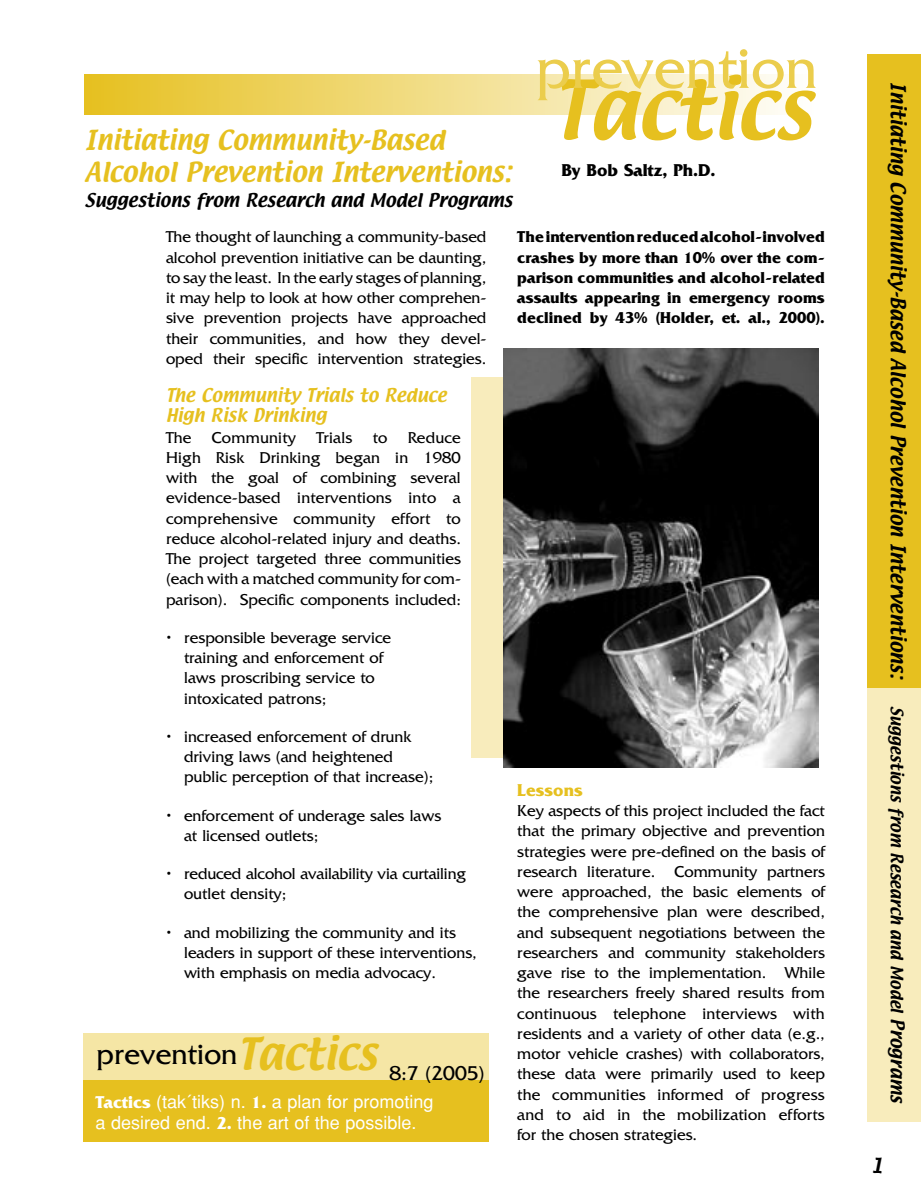
<style>
.page{position:relative;width:921px;height:1188px;background:#fff}
.page>*{position:absolute;margin:0;border:0;box-sizing:border-box;transform-origin:0 0}
.t1{font:72px "Textile";color:#e6c01f}
.t2{font:60px "Friz Quadrata";color:#ebcd4c}
.t3{font:38.7px "Textile";color:#e6c01f}
.t4{font:30px "Friz Quadrata";color:#000}
.t5{font:24px "Textile";color:#e6c01f}
.t6{font:21px "Friz Quadrata";color:#000}
.t7{font:18px "Helvetica";color:#fff}
.t8{font:18px "Textile";color:#000}
.t9{font:700 18px "Friz Quadrata";color:#000}
.t10{font:700 18px "Friz Quadrata";color:#e6c01f}
.t11{font:16.5px/20.2px "Friz Quadrata";color:#000}
.t12{font:700 16.5px/20.2px "Friz Quadrata";color:#000;text-align:justify}
.t13{font:16.5px/20.2px "Textile";color:#e6c01f}
.t14{font:16.5px "Textile";color:#000}
.t15{font:15px "Textile";color:#000}
.s1{font-family:"Friz Quadrata";font-weight:700}
.s2{font-size:16.5px}
</style>
<div class="page">
<div style="left:866px;top:256px;width:54px;height:865px;background:#f8ecbc"></div>
<div style="left:83px;top:1074px;width:405px;height:68px;background:#e6c01f"></div>
<div style="left:84px;top:74px;width:729px;height:41px;background:linear-gradient(to right,#e6c01f,#fffefd)"></div>
<div style="left:83px;top:1033px;width:405px;height:47px;background:#f5e6a5"></div>
<div style="left:866px;top:54px;width:54px;height:634px;background:#e6c01f"></div>
<div style="left:471px;top:377px;width:345px;height:381px;background:#f8ecbc"></div>
<img style="left:503px;top:349px;width:315px;height:418px">
<p class="t2" style="left:536px;top:35px;width:283px">prevention</p>
<p class="t1" style="left:552px;top:59px;width:261px">Tactics</p>
<p class="t5" style="left:85px;top:124px;width:361px">Initiating Community-Based</p>
<p class="t5" style="left:85px;top:155px;width:427px">Alcohol Prevention Interventions:</p>
<p class="t14" style="left:85px;top:189px;width:429px">Suggestions from Research and Model Programs</p>
<p class="t11" style="left:166px;top:227px;width:322px;text-align:justify">The thought of launching a community-based alcohol prevention initiative can be daunting, to say the least. In the early stages of planning, it may help to look at how other comprehen&shy;sive prevention projects have approached their communities, and how they devel&shy;oped their specific intervention strategies.</p>
<p class="t13" style="left:166px;top:386px;width:282px">The Community Trials to Reduce<br>High Risk Drinking</p>
<p class="t11" style="left:166px;top:427px;width:296px;text-align:justify">The Community Trials to Reduce High Risk Drinking began in 1980 with the goal of combining several evidence-based interventions into a comprehensive community effort to reduce alcohol-related injury and deaths.<br>The project targeted three communities (each with a matched community for com&shy;parison). Specific components included:</p>
<p class="t11" style="left:184px;top:628px;width:209px;text-indent:-18px">• responsible beverage service training and enforcement of laws proscribing service to intoxicated patrons;</p>
<p class="t11" style="left:184px;top:727px;width:251px;text-indent:-18px">• increased enforcement of drunk driving laws (and heightened public perception of that increase);</p>
<p class="t11" style="left:184px;top:805px;width:259px;text-indent:-18px">• enforcement of underage sales laws at licensed outlets;</p>
<p class="t11" style="left:184px;top:864px;width:283px;text-indent:-18px">• reduced alcohol availability via curtailing outlet density;</p>
<p class="t11" style="left:184px;top:922px;width:294px;text-indent:-18px">• and mobilizing the community and its leaders in support of these interventions, with emphasis on media advocacy.</p>
<p class="t9" style="left:561px;top:160px;width:155px">By Bob Saltz, Ph.D.</p>
<p class="t12" style="left:517px;top:227px;width:309px">The intervention reduced alcohol-involved crashes by more than 10% over the com&shy;parison communities and alcohol-related assaults appearing in emergency rooms declined by 43% (Holder, et. al., 2000).</p>
<p class="t10" style="left:517px;top:780px;width:67px">Lessons</p>
<p class="t11" style="left:517px;top:801px;width:309px;text-align:justify">Key aspects of this project included the fact that the primary objective and prevention strategies were pre-defined on the basis of research literature. Community partners were approached, the basic elements of the comprehensive plan were described, and subsequent negotiations between the researchers and community stakeholders gave rise to the implementation. While the researchers freely shared results from continuous telephone interviews with residents and a variety of other data (e.g., motor vehicle crashes) with collaborators, these data were primarily used to keep the communities informed of progress and to aid in the mobilization efforts</p>
<p class="t11" style="left:517px;top:1125px;width:181px">for the chosen strategies.</p>
<p class="t4" style="left:97px;top:1038px;width:142px">prevention</p>
<p class="t3" style="left:238px;top:1027px;width:141px">Tactics</p>
<p class="t6" style="left:389px;top:1061px;width:97px">8:7 (2005)</p>
<p class="t7" style="left:96px;top:1091px;width:339px"><span class="s1">Tactics</span> (tak´tiks) n. <span class="s1">1.</span> a plan for promoting</p>
<p class="t7" style="left:96px;top:1112px;width:322px">a desired end. <span class="s1">2.</span> the art of the possible.</p>
<p class="t8" style="left:910px;top:82px;width:598px;rotate:90deg">Initiating Community-Based Alcohol Prevention Interventions:</p>
<p class="t15" style="left:907px;top:706px;width:398px;rotate:90deg">Suggestions from Research and Model <span class="s2">Programs</span></p>
<p class="t8" style="left:870px;top:1153px;width:14px">1</p>
</div>
